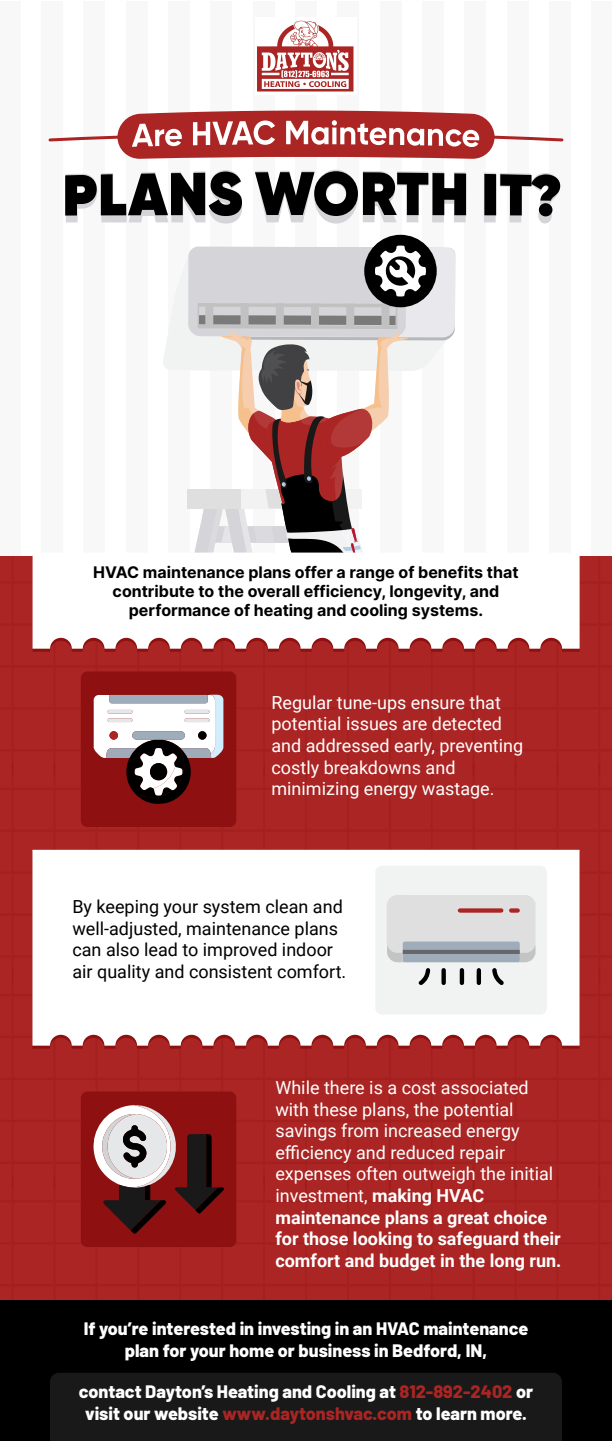
<style>
.page{position:relative;width:612px;height:1441px;background:#fff}
.page>*{position:absolute;margin:0;border:0;box-sizing:border-box;transform-origin:0 0}
.t1{font:18px/21.6px "Roboto";color:#fff}
.t2{font:800 18px/21.6px "Barlow";color:#fff;text-align:center}
.t3{font:18px/21.6px "Roboto";color:#000}
.t4{font:700 16px/19.2px "Inter";color:#000;text-align:center}
.s1{font-weight:700}
.s2{color:#aa2523}
</style>
<div class="page">
<div style="left:0;top:1px;width:20px;height:601px;background:#f8f8f8"></div>
<div style="left:42px;top:1px;width:21px;height:601px;background:#f8f8f8"></div>
<div style="left:84px;top:1px;width:21px;height:601px;background:#f8f8f8"></div>
<div style="left:126px;top:1px;width:21px;height:601px;background:#f8f8f8"></div>
<div style="left:168px;top:1px;width:22px;height:601px;background:#f8f8f8"></div>
<div style="left:211px;top:1px;width:21px;height:601px;background:#f8f8f8"></div>
<div style="left:253px;top:1px;width:21px;height:601px;background:#f8f8f8"></div>
<div style="left:295px;top:1px;width:22px;height:601px;background:#f8f8f8"></div>
<div style="left:338px;top:1px;width:21px;height:601px;background:#f8f8f8"></div>
<div style="left:380px;top:1px;width:21px;height:601px;background:#f8f8f8"></div>
<div style="left:422px;top:1px;width:22px;height:601px;background:#f8f8f8"></div>
<div style="left:465px;top:1px;width:21px;height:601px;background:#f8f8f8"></div>
<div style="left:507px;top:1px;width:21px;height:601px;background:#f8f8f8"></div>
<div style="left:549px;top:1px;width:21px;height:601px;background:#f8f8f8"></div>
<div style="left:592px;top:1px;width:20px;height:601px;background:#f8f8f8"></div>
<div style="left:0;top:556px;width:612px;height:873px;background:#aa2523"></div>
<hr style="left:0;top:581px;width:612px;height:2px;background:#8e1010">
<hr style="left:0;top:623px;width:612px;height:2px;background:#8e1010">
<hr style="left:0;top:665px;width:612px;height:2px;background:#8e1010">
<hr style="left:0;top:707px;width:612px;height:2px;background:#8e1010">
<hr style="left:0;top:749px;width:612px;height:2px;background:#8e1010">
<hr style="left:54px;top:556px;width:1px;height:220px;background:#8e1010">
<hr style="left:12px;top:556px;width:2px;height:220px;background:#8e1010">
<hr style="left:515px;top:556px;width:1px;height:220px;background:#8e1010">
<hr style="left:557px;top:556px;width:1px;height:220px;background:#8e1010">
<hr style="left:598px;top:556px;width:2px;height:220px;background:#8e1010">
<hr style="left:473px;top:556px;width:2px;height:220px;background:#8e1010">
<hr style="left:0;top:787px;width:612px;height:3px;background:#8e1010">
<hr style="left:0;top:829px;width:612px;height:2px;background:#8e1010">
<hr style="left:0;top:871px;width:612px;height:2px;background:#8e1010">
<hr style="left:0;top:913px;width:612px;height:2px;background:#8e1010">
<hr style="left:0;top:955px;width:612px;height:2px;background:#8e1010">
<hr style="left:179px;top:762px;width:2px;height:220px;background:#8e1010">
<hr style="left:137px;top:762px;width:2px;height:220px;background:#8e1010">
<hr style="left:96px;top:762px;width:1px;height:220px;background:#8e1010">
<hr style="left:54px;top:762px;width:1px;height:220px;background:#8e1010">
<hr style="left:12px;top:762px;width:2px;height:220px;background:#8e1010">
<hr style="left:221px;top:762px;width:2px;height:220px;background:#8e1010">
<hr style="left:263px;top:762px;width:2px;height:220px;background:#8e1010">
<hr style="left:305px;top:762px;width:2px;height:220px;background:#8e1010">
<hr style="left:347px;top:762px;width:2px;height:220px;background:#8e1010">
<hr style="left:389px;top:762px;width:2px;height:220px;background:#8e1010">
<hr style="left:431px;top:762px;width:2px;height:220px;background:#8e1010">
<hr style="left:515px;top:762px;width:1px;height:220px;background:#8e1010">
<hr style="left:557px;top:762px;width:1px;height:220px;background:#8e1010">
<hr style="left:598px;top:762px;width:2px;height:220px;background:#8e1010">
<hr style="left:473px;top:762px;width:2px;height:220px;background:#8e1010">
<hr style="left:0;top:993px;width:612px;height:3px;background:#8e1010">
<hr style="left:0;top:1035px;width:612px;height:3px;background:#8e1010">
<hr style="left:0;top:1077px;width:612px;height:3px;background:#8e1010">
<hr style="left:0;top:1119px;width:612px;height:2px;background:#8e1010">
<hr style="left:0;top:1161px;width:612px;height:2px;background:#8e1010">
<hr style="left:179px;top:968px;width:2px;height:220px;background:#8e1010">
<hr style="left:137px;top:968px;width:2px;height:220px;background:#8e1010">
<hr style="left:96px;top:968px;width:1px;height:220px;background:#8e1010">
<hr style="left:54px;top:968px;width:1px;height:220px;background:#8e1010">
<hr style="left:12px;top:968px;width:2px;height:220px;background:#8e1010">
<hr style="left:221px;top:968px;width:2px;height:220px;background:#8e1010">
<hr style="left:263px;top:968px;width:2px;height:220px;background:#8e1010">
<hr style="left:305px;top:968px;width:2px;height:220px;background:#8e1010">
<hr style="left:347px;top:968px;width:2px;height:220px;background:#8e1010">
<hr style="left:389px;top:968px;width:2px;height:220px;background:#8e1010">
<hr style="left:431px;top:968px;width:2px;height:220px;background:#8e1010">
<hr style="left:515px;top:968px;width:1px;height:220px;background:#8e1010">
<hr style="left:557px;top:968px;width:1px;height:220px;background:#8e1010">
<hr style="left:598px;top:968px;width:2px;height:220px;background:#8e1010">
<hr style="left:473px;top:968px;width:2px;height:220px;background:#8e1010">
<hr style="left:0;top:1199px;width:612px;height:3px;background:#8e1010">
<hr style="left:0;top:1241px;width:612px;height:3px;background:#8e1010">
<hr style="left:0;top:1283px;width:612px;height:3px;background:#8e1010">
<hr style="left:179px;top:1175px;width:2px;height:219px;background:#8e1010">
<hr style="left:137px;top:1175px;width:2px;height:219px;background:#8e1010">
<hr style="left:96px;top:1175px;width:1px;height:219px;background:#8e1010">
<hr style="left:54px;top:1175px;width:1px;height:219px;background:#8e1010">
<hr style="left:12px;top:1175px;width:2px;height:219px;background:#8e1010">
<hr style="left:221px;top:1175px;width:2px;height:219px;background:#8e1010">
<hr style="left:263px;top:1175px;width:2px;height:219px;background:#8e1010">
<hr style="left:305px;top:1175px;width:2px;height:219px;background:#8e1010">
<hr style="left:347px;top:1175px;width:2px;height:219px;background:#8e1010">
<hr style="left:389px;top:1175px;width:2px;height:219px;background:#8e1010">
<hr style="left:431px;top:1175px;width:2px;height:219px;background:#8e1010">
<hr style="left:515px;top:1175px;width:1px;height:219px;background:#8e1010">
<hr style="left:557px;top:1175px;width:1px;height:219px;background:#8e1010">
<hr style="left:598px;top:1175px;width:2px;height:219px;background:#8e1010">
<hr style="left:473px;top:1175px;width:2px;height:219px;background:#8e1010">
<div style="left:33px;top:555px;width:547px;height:93px;background:#fff"></div>
<svg style="left:48px;top:110px;width:516px;height:49px"></svg>
<svg style="left:65px;top:170px;width:177px;height:53px"></svg>
<svg style="left:255px;top:170px;width:211px;height:53px"></svg>
<svg style="left:484px;top:173px;width:76px;height:50px"></svg>
<div style="left:0;top:1300px;width:612px;height:140px;background:#000"></div>
<div style="left:50px;top:1373px;width:512px;height:67px;background:#191919"></div>
<img style="left:257px;top:20px;width:97px;height:72px">
<div style="left:32px;top:849px;width:548px;height:196px;background:#fff"></div>
<div style="left:81px;top:671px;width:155px;height:156px;background:#8e1010;border-radius:7px"></div>
<div style="left:81px;top:1091px;width:155px;height:155px;background:#8e1010;border-radius:7px"></div>
<div style="left:375px;top:865px;width:172px;height:149px;background:#f1f2f2;border-radius:7px"></div>
<div style="left:364px;top:235px;width:73px;height:72px;background:#000;border-radius:50%"></div>
<svg style="left:94px;top:245px;width:361px;height:575px"></svg>
<svg style="left:93px;top:1105px;width:131px;height:129px"></svg>
<svg style="left:291px;top:871px;width:245px;height:114px"></svg>
<p class="t4" style="left:93px;top:562px;width:427px">HVAC maintenance plans offer a range of benefits that contribute to the overall efficiency, longevity, and performance of heating and cooling systems.</p>
<p class="t1" style="left:272px;top:691px;width:253px">Regular tune-ups ensure that potential issues are detected and addressed early, preventing costly breakdowns and minimizing energy wastage.</p>
<p class="t3" style="left:72px;top:895px;width:275px">By keeping your system clean and well-adjusted, maintenance plans can also lead to improved indoor air quality and consistent comfort.</p>
<p class="t1" style="left:275px;top:1076px;width:288px">While there is a cost associated with these plans, the potential savings from increased energy efficiency and reduced repair expenses often outweigh the initial investment, <span class="s1">making HVAC maintenance plans a great choice for those looking to safeguard their comfort and budget in the long run.</span></p>
<p class="t2" style="left:84px;top:1316px;width:446px">If you’re interested in investing in an HVAC maintenance plan for your home or business in Bedford, IN,</p>
<p class="t2" style="left:79px;top:1379px;width:456px">contact Dayton’s Heating and Cooling at <span class="s2">812-892-2402</span> or visit our website <span class="s2">www.daytonshvac.com</span> to learn more.</p>
</div>
